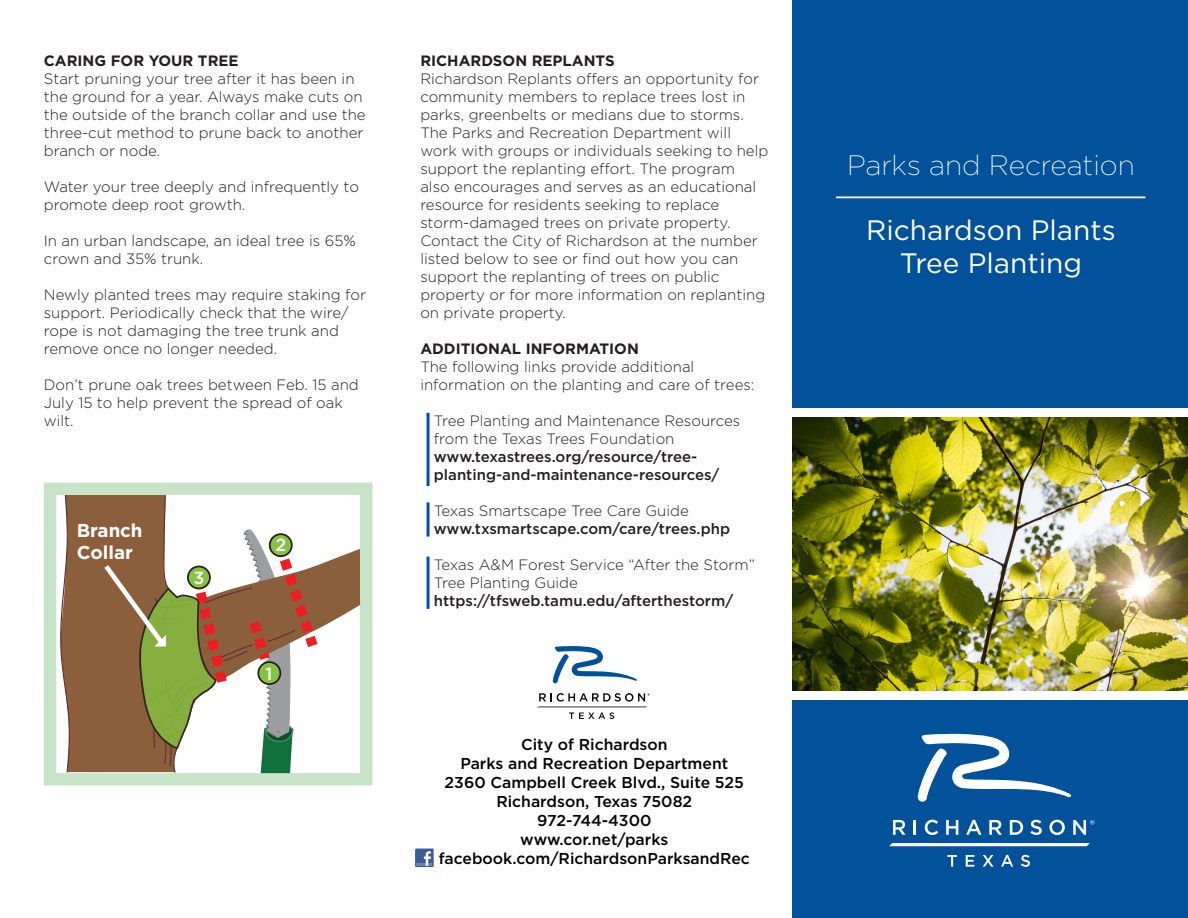
<style>
.page{position:relative;width:1188px;height:918px;background:#fff}
.page>*{position:absolute;margin:0;border:0;box-sizing:border-box;transform-origin:0 0}
.t1{font:28.05px "Gotham";color:#fff}
.t2{font:200 28.05px "Gotham";color:#fff}
.t3{font:700 18.6px/22.4px "Gotham";color:#fff}
.t4{font:500 17.55px "Gotham";color:#fff}
.t5{font:500 15.75px "Gotham";color:#000}
.t6{font:300 15px/18px "Gotham";color:#231f20}
.t7{font:500 15px/18px "Gotham";color:#231f20}
.t8{font:700 15px "Gotham";color:#231f20}
</style>
<div class="page">
<div style="left:793px;top:0;width:395px;height:407px;background:#01529b"></div>
<div style="left:793px;top:700px;width:395px;height:218px;background:#01529b"></div>
<svg style="left:917px;top:734px;width:154px;height:68px"></svg>
<svg style="left:947px;top:855px;width:10px;height:12px"></svg>
<svg style="left:966px;top:855px;width:8px;height:12px"></svg>
<svg style="left:983px;top:855px;width:11px;height:12px"></svg>
<svg style="left:1001px;top:855px;width:12px;height:12px"></svg>
<svg style="left:1021px;top:855px;width:9px;height:12px"></svg>
<svg style="left:893px;top:820px;width:12px;height:15px"></svg>
<svg style="left:914px;top:820px;width:2px;height:15px"></svg>
<svg style="left:925px;top:820px;width:13px;height:15px"></svg>
<svg style="left:946px;top:820px;width:12px;height:15px"></svg>
<svg style="left:966px;top:820px;width:16px;height:15px"></svg>
<svg style="left:989px;top:820px;width:13px;height:15px"></svg>
<svg style="left:1010px;top:820px;width:13px;height:15px"></svg>
<svg style="left:1030px;top:820px;width:12px;height:15px"></svg>
<svg style="left:1049px;top:820px;width:16px;height:15px"></svg>
<svg style="left:889px;top:843px;width:201px;height:3px"></svg>
<svg style="left:1073px;top:820px;width:22px;height:15px"></svg>
<hr style="left:836px;top:197px;width:310px;height:1px;background:#fff">
<img style="left:793px;top:417px;width:395px;height:273px">
<div style="left:415px;top:849px;width:19px;height:18px;background:#3b5b99"></div>
<hr style="left:416px;top:863px;width:16px;height:3px;background:#6d84b3">
<svg style="left:424px;top:851px;width:7px;height:15px"></svg>
<hr style="left:427px;top:413px;width:3px;height:73px;background:#01529b">
<hr style="left:427px;top:502px;width:3px;height:35px;background:#01529b">
<hr style="left:427px;top:557px;width:3px;height:52px;background:#01529b">
<svg style="left:553px;top:646px;width:84px;height:37px"></svg>
<svg style="left:537px;top:693px;width:113px;height:26px"></svg>
<div style="left:71px;top:496px;width:29px;height:276px;background:#8b5f3c"></div>
<svg style="left:60px;top:496px;width:11px;height:277px"></svg>
<svg style="left:100px;top:496px;width:259px;height:277px"></svg>
<div style="left:44px;top:483px;width:328px;height:303px;border:12px solid #c7e3c8"></div>
<p class="t8" style="left:44px;top:51px;width:196px">CARING FOR YOUR TREE</p>
<p class="t6" style="left:44px;top:69px;width:323px">Start pruning your tree after it has been in the ground for a year. Always make cuts on the outside of the branch collar and use the three-cut method to prune back to another branch or node.</p>
<p class="t6" style="left:44px;top:177px;width:317px">Water your tree deeply and infrequently to promote deep root growth.</p>
<p class="t6" style="left:44px;top:231px;width:313px">In an urban landscape, an ideal tree is 65% crown and 35% trunk.</p>
<p class="t6" style="left:44px;top:285px;width:324px">Newly planted trees may require staking for support. Periodically check that the wire/ rope is not damaging the tree trunk and remove once no longer needed.</p>
<p class="t6" style="left:44px;top:375px;width:317px">Don’t prune oak trees between Feb. 15 and<br>July 15 to help prevent the spread of oak wilt.</p>
<p class="t3" style="left:77px;top:519px;width:67px">Branch<br>Collar</p>
<p class="t4" style="left:193px;top:566px;width:12px">3</p>
<p class="t4" style="left:276px;top:534px;width:12px">2</p>
<p class="t4" style="left:266px;top:662px;width:8px">1</p>
<p class="t8" style="left:420px;top:51px;width:196px">RICHARDSON REPLANTS</p>
<p class="t6" style="left:420px;top:69px;width:350px">Richardson Replants offers an opportunity for community members to replace trees lost in parks, greenbelts or medians due to storms.<br>The Parks and Recreation Department will work with groups or individuals seeking to help support the replanting effort. The program<br>also encourages and serves as an educational resource for residents seeking to replace storm-damaged trees on private property.<br>Contact the City of Richardson at the number listed below to see or find out how you can support the replanting of trees on public property or for more information on replanting on private property.</p>
<p class="t8" style="left:420px;top:339px;width:220px">ADDITIONAL INFORMATION</p>
<p class="t6" style="left:420px;top:357px;width:336px">The following links provide additional information on the planting and care of trees:</p>
<p class="t6" style="left:434px;top:411px;width:308px">Tree Planting and Maintenance Resources from the Texas Trees Foundation</p>
<p class="t7" style="left:434px;top:448px;width:287px">www.texastrees.org/resource/tree&shy;planting-and-maintenance-resources/</p>
<p class="t6" style="left:434px;top:501px;width:256px">Texas Smartscape Tree Care Guide</p>
<p class="t7" style="left:434px;top:520px;width:298px">www.txsmartscape.com/care/trees.php</p>
<p class="t6" style="left:434px;top:555px;width:323px">Texas A&amp;M Forest Service “After the Storm”<br>Tree Planting Guide</p>
<p class="t7" style="left:434px;top:592px;width:301px">https://tfsweb.tamu.edu/afterthestorm/</p>
<p class="t5" style="left:521px;top:734px;width:148px">City of Richardson</p>
<p class="t5" style="left:460px;top:753px;width:269px">Parks and Recreation Department</p>
<p class="t5" style="left:445px;top:772px;width:301px">2360 Campbell Creek Blvd., Suite 525</p>
<p class="t5" style="left:496px;top:791px;width:197px">Richardson, Texas 75082</p>
<p class="t5" style="left:537px;top:810px;width:116px">972-744-4300</p>
<p class="t5" style="left:520px;top:829px;width:150px">www.cor.net/parks</p>
<p class="t5" style="left:439px;top:848px;width:313px">facebook.com/RichardsonParksandRec</p>
<p class="t2" style="left:847px;top:148px;width:289px">Parks and Recreation</p>
<p class="t1" style="left:866px;top:212px;width:251px">Richardson Plants</p>
<p class="t1" style="left:900px;top:245px;width:184px">Tree Planting</p>
</div>
